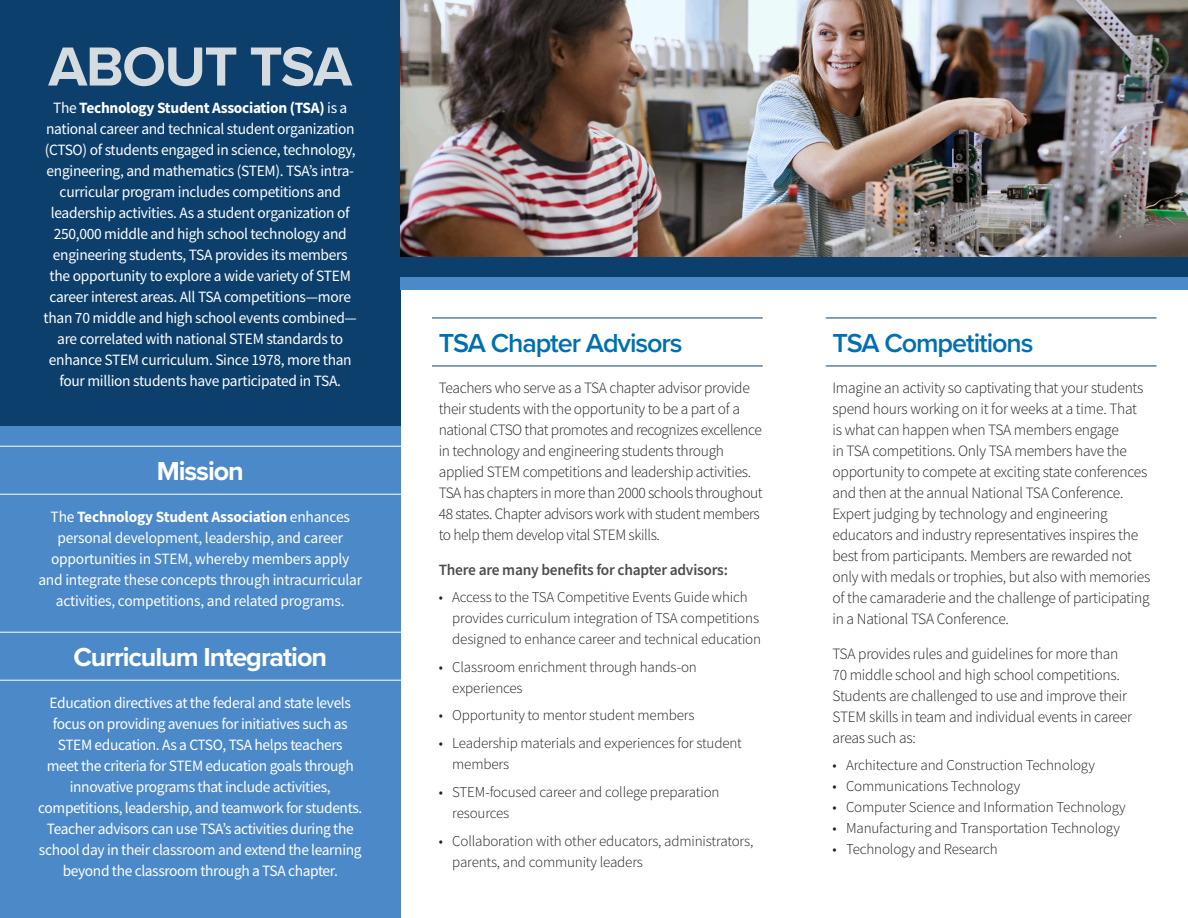
<style>
.page{position:relative;width:1188px;height:918px;background:#fff}
.page>*{position:absolute;margin:0;border:0;box-sizing:border-box;transform-origin:0 0}
.t1{font:700 57px "Proxima Nova";letter-spacing:-.025em;color:#d6dbe0}
.Header_wRule{font:600 27px "Proxima Nova";letter-spacing:-.04em;color:#006fb0}
.Header_wRule_White{font:700 27px "Proxima Nova";letter-spacing:-.04em;color:#fff}
.BODY{font:15.75px/21px "Source Sans Pro";letter-spacing:-.02em;color:#fff;text-align:center}
.BODY-2{font:300 15.75px/21px "Source Sans Pro";letter-spacing:-.015em;color:#231f20}
.BODY-3{font:600 15.75px "Source Sans Pro";letter-spacing:-.015em;color:#4b4c4d}
.BULLET{font:300 15px/21px "Source Sans Pro";letter-spacing:-.01em;color:#231f20}
.s1{font-weight:700}
</style>
<div class="page">
<div style="left:0;top:0;width:401px;height:918px;background:#4b89c8"></div>
<div style="left:0;top:0;width:400px;height:425px;background:#0c3f6c"></div>
<div style="left:400px;top:263px;width:788px;height:27px;background:#4b89c8"></div>
<div style="left:400px;top:243px;width:788px;height:34px;background:#0c3f6c"></div>
<hr style="left:0;top:446px;width:403px;height:1px;background:#fff">
<hr style="left:0;top:494px;width:403px;height:1px;background:#fff">
<hr style="left:0;top:632px;width:403px;height:1px;background:#fff">
<hr style="left:0;top:680px;width:403px;height:1px;background:#fff">
<hr style="left:432px;top:318px;width:331px;height:1px;background:#0c3f6c">
<hr style="left:432px;top:366px;width:331px;height:1px;background:#0c3f6c">
<hr style="left:826px;top:318px;width:331px;height:1px;background:#0c3f6c">
<hr style="left:826px;top:366px;width:331px;height:1px;background:#0c3f6c">
<img style="left:400px;top:0;width:788px;height:256px">
<p class="t1" style="left:48px;top:24px;width:305px">ABOUT TSA</p>
<p class="BODY" style="left:44px;top:97px;width:315px">The <span class="s1">Technology Student Association (TSA)</span> is a national career and technical student organization (CTSO) of students engaged in science, technology, engineering, and mathematics (STEM). TSA’s intra&shy;curricular program includes competitions and leadership activities. As a student organization of 250,000 middle and high school technology and engineering students, TSA provides its members the opportunity to explore a wide variety of STEM career interest areas. All TSA competitions—more than 70 middle and high school events combined— are correlated with national STEM standards to enhance STEM curriculum. Since 1978, more than four million students have participated in TSA.</p>
<p class="Header_wRule_White" style="left:157px;top:451px;width:89px">Mission</p>
<p class="BODY" style="left:38px;top:506px;width:325px">The <span class="s1">Technology Student Association</span> enhances personal development, leadership, and career opportunities in STEM, whereby members apply and integrate these concepts through intracurricular activities, competitions, and related programs.</p>
<p class="Header_wRule_White" style="left:73px;top:637px;width:255px">Curriculum Integration</p>
<p class="BODY" style="left:38px;top:692px;width:326px">Education directives at the federal and state levels focus on providing avenues for initiatives such as STEM education. As a CTSO, TSA helps teachers<br>meet the criteria for STEM education goals through innovative programs that include activities, competitions, leadership, and teamwork for students.<br>Teacher advisors can use TSA’s activities during the school day in their classroom and extend the learning beyond the classroom through a TSA chapter.</p>
<p class="Header_wRule" style="left:439px;top:323px;width:245px">TSA Chapter Advisors</p>
<p class="BODY-2" style="left:439px;top:378px;width:325px">Teachers who serve as a TSA chapter advisor provide their students with the opportunity to be a part of a national CTSO that promotes and recognizes excellence in technology and engineering students through applied STEM competitions and leadership activities.<br>TSA has chapters in more than 2000 schools throughout 48 states. Chapter advisors work with student members to help them develop vital STEM skills.</p>
<p class="BODY-3" style="left:439px;top:559px;width:291px">There are many benefits for chapter advisors:</p>
<p class="BULLET" style="left:452px;top:586px;width:310px;text-indent:-14px">• Access to the TSA Competitive Events Guide which provides curriculum integration of TSA competitions designed to enhance career and technical education</p>
<p class="BULLET" style="left:452px;top:656px;width:246px;text-indent:-14px">• Classroom enrichment through hands-on experiences</p>
<p class="BULLET" style="left:439px;top:705px;width:257px">• Opportunity to mentor student members</p>
<p class="BULLET" style="left:452px;top:733px;width:291px;text-indent:-14px">• Leadership materials and experiences for student members</p>
<p class="BULLET" style="left:452px;top:781px;width:269px;text-indent:-14px">• STEM-focused career and college preparation resources</p>
<p class="BULLET" style="left:452px;top:830px;width:303px;text-indent:-14px">• Collaboration with other educators, administrators, parents, and community leaders</p>
<p class="Header_wRule" style="left:833px;top:323px;width:202px">TSA Competitions</p>
<p class="BODY-2" style="left:833px;top:378px;width:319px">Imagine an activity so captivating that your students spend hours working on it for weeks at a time. That is what can happen when TSA members engage<br>in TSA competitions. Only TSA members have the opportunity to compete at exciting state conferences and then at the annual National TSA Conference.<br>Expert judging by technology and engineering educators and industry representatives inspires the best from participants. Members are rewarded not only with medals or trophies, but also with memories of the camaraderie and the challenge of participating in a National TSA Conference.</p>
<p class="BODY-2" style="left:833px;top:643px;width:301px">TSA provides rules and guidelines for more than 70 middle school and high school competitions.<br>Students are challenged to use and improve their STEM skills in team and individual events in career areas such as:</p>
<p class="BULLET" style="left:833px;top:754px;width:264px">• Architecture and Construction Technology</p>
<p class="BULLET" style="left:833px;top:775px;width:189px">• Communications Technology</p>
<p class="BULLET" style="left:833px;top:796px;width:295px">• Computer Science and Information Technology</p>
<p class="BULLET" style="left:833px;top:817px;width:289px">• Manufacturing and Transportation Technology</p>
<p class="BULLET" style="left:833px;top:838px;width:167px">• Technology and Research</p>
</div>
